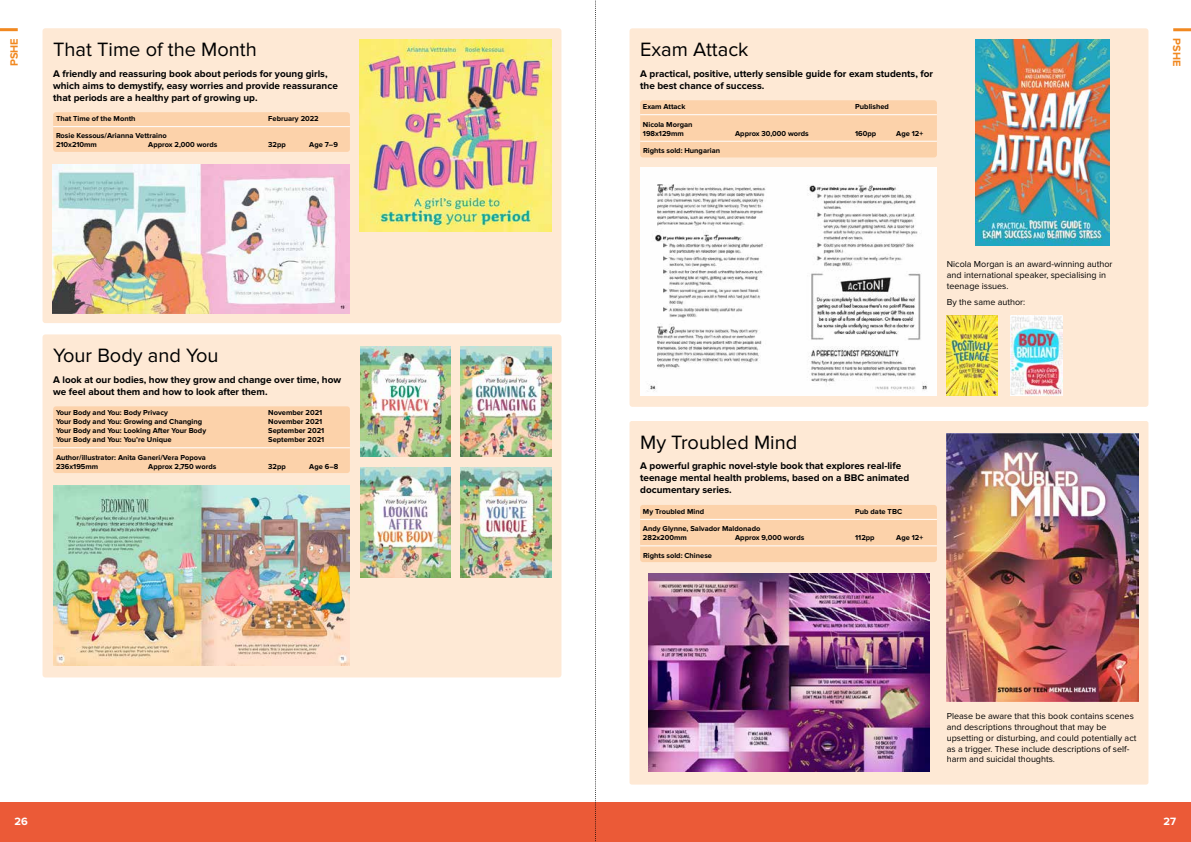
<style>
.page{position:relative;width:1191px;height:842px;background:#fff}
.page>*{position:absolute;margin:0;border:0;box-sizing:border-box;transform-origin:0 0}
.t1{font:20px "Proxima Nova";color:#000}
.t2{font:700 11px "Proxima Nova";color:#f18820}
.t3{font:700 11px "Proxima Nova";color:#fff}
.t4{font:700 10px/12px "Proxima Nova";color:#000}
.t5{font:9px/10.8px "Proxima Nova";color:#000}
.t6{font:700 7.5px/9px "Proxima Nova";color:#000}
</style>
<div class="page">
<div style="left:0;top:802px;width:1191px;height:40px;background:#eb5a37"></div>
<div style="left:43px;top:28px;width:518px;height:295px;background:#fee9d5;border-radius:3px"></div>
<img style="left:360px;top:40px;width:191px;height:191px">
<img style="left:52px;top:164px;width:298px;height:149px">
<div style="left:53px;top:112px;width:297px;height:13px;background:#fcd2aa;border-radius:3px"></div>
<div style="left:53px;top:121px;width:297px;height:31px;background:#fcd2aa;border-radius:3px"></div>
<hr style="left:53px;top:126px;width:297px;height:1px;background:#fff">
<div style="left:43px;top:334px;width:518px;height:343px;background:#fee9d5;border-radius:3px"></div>
<div style="left:53px;top:406px;width:297px;height:40px;background:#fcd2aa;border-radius:3px"></div>
<div style="left:53px;top:442px;width:297px;height:31px;background:#fcd2aa;border-radius:3px"></div>
<hr style="left:53px;top:447px;width:297px;height:1px;background:#fff">
<img style="left:360px;top:346px;width:91px;height:110px">
<img style="left:360px;top:467px;width:91px;height:110px">
<img style="left:461px;top:346px;width:90px;height:110px">
<img style="left:460px;top:467px;width:91px;height:110px">
<img style="left:53px;top:486px;width:297px;height:179px">
<div style="left:629px;top:28px;width:519px;height:379px;background:#fee9d5;border-radius:3px"></div>
<img style="left:975px;top:40px;width:134px;height:206px">
<img style="left:946px;top:316px;width:51px;height:79px">
<img style="left:1010px;top:316px;width:52px;height:79px">
<div style="left:640px;top:100px;width:297px;height:13px;background:#fcd2aa;border-radius:3px"></div>
<div style="left:640px;top:109px;width:297px;height:31px;background:#fcd2aa;border-radius:3px"></div>
<hr style="left:640px;top:114px;width:297px;height:1px;background:#fff">
<div style="left:640px;top:136px;width:297px;height:21px;background:#fcd2aa;border-radius:3px"></div>
<hr style="left:640px;top:141px;width:297px;height:1px;background:#fff">
<img style="left:640px;top:167px;width:297px;height:228px">
<div style="left:629px;top:421px;width:519px;height:363px;background:#fee9d5;border-radius:2px"></div>
<div style="left:640px;top:505px;width:297px;height:13px;background:#fcd2aa;border-radius:3px"></div>
<div style="left:640px;top:514px;width:297px;height:31px;background:#fcd2aa;border-radius:3px"></div>
<hr style="left:640px;top:519px;width:297px;height:1px;background:#fff">
<div style="left:640px;top:540px;width:297px;height:22px;background:#fcd2aa;border-radius:3px"></div>
<hr style="left:640px;top:545px;width:297px;height:1px;background:#fff">
<img style="left:946px;top:433px;width:192px;height:268px">
<img style="left:648px;top:573px;width:281px;height:199px">
<hr style="left:0;top:28px;width:16px;height:3px;background:#f18820">
<hr style="left:1174px;top:28px;width:17px;height:3px;background:#f18820">
<svg style="left:595px;top:0;width:1px;height:842px"></svg>
<h2 class="t2" style="left:8px;top:66px;width:29px;rotate:-90deg">PSHE</h2>
<h2 class="t2" style="left:1183px;top:38px;width:29px;rotate:90deg">PSHE</h2>
<h1 class="t1" style="left:53px;top:38px;width:205px">That Time of the Month</h1>
<h3 class="t4" style="left:53px;top:67px;width:286px">A friendly and reassuring book about periods for young girls, which aims to demystify, easy worries and provide reassurance that periods are a healthy part of growing up.</h3>
<p class="t6" style="left:56px;top:114px;width:81px">That Time of the Month</p>
<p class="t6" style="left:268px;top:114px;width:52px">February 2022</p>
<p class="t6" style="left:56px;top:132px;width:112px">Rosie Kessous/Arianna Vettraino<br>210x210mm</p>
<h1 class="t1" style="left:640px;top:38px;width:110px">Exam Attack</h1>
<h3 class="t4" style="left:640px;top:68px;width:294px">A practical, positive, utterly sensible guide for exam students, for the best chance of success.</h3>
<p class="t6" style="left:643px;top:102px;width:44px">Exam Attack</p>
<p class="t6" style="left:855px;top:102px;width:35px">Published</p>
<p class="t6" style="left:643px;top:120px;width:51px">Nicola Morgan<br>198x129mm</p>
<p class="t6" style="left:735px;top:129px;width:75px">Approx 30,000 words</p>
<p class="t6" style="left:855px;top:129px;width:23px">160pp</p>
<p class="t6" style="left:896px;top:129px;width:28px">Age 12+</p>
<p class="t6" style="left:643px;top:146px;width:79px">Rights sold: Hungarian</p>
<p class="t6" style="left:148px;top:141px;width:71px">Approx 2,000 words</p>
<p class="t6" style="left:268px;top:141px;width:19px">32pp</p>
<p class="t6" style="left:309px;top:141px;width:30px">Age 7–9</p>
<h1 class="t1" style="left:53px;top:344px;width:167px">Your Body and You</h1>
<h3 class="t4" style="left:53px;top:374px;width:289px">A look at our bodies, how they grow and change over time, how we feel about them and how to look after them.</h3>
<p class="t6" style="left:56px;top:408px;width:113px">Your Body and You: Body Privacy</p>
<p class="t6" style="left:268px;top:408px;width:56px">November 2021</p>
<p class="t6" style="left:56px;top:417px;width:148px">Your Body and You: Growing and Changing</p>
<p class="t6" style="left:268px;top:417px;width:56px">November 2021</p>
<p class="t6" style="left:56px;top:426px;width:152px">Your Body and You: Looking After Your Body</p>
<p class="t6" style="left:268px;top:426px;width:57px">September 2021</p>
<p class="t6" style="left:56px;top:435px;width:117px">Your Body and You: You’re Unique</p>
<p class="t6" style="left:268px;top:435px;width:57px">September 2021</p>
<p class="t6" style="left:56px;top:453px;width:151px">Author/illustrator: Anita Ganeri/Vera Popova<br>236x195mm</p>
<p class="t6" style="left:148px;top:462px;width:70px">Approx 2,750 words</p>
<p class="t6" style="left:268px;top:462px;width:19px">32pp</p>
<p class="t6" style="left:309px;top:462px;width:31px">Age 6–8</p>
<p class="t5" style="left:946px;top:259px;width:167px">Nicola Morgan is an award-winning author and international speaker, specialising in teenage issues.</p>
<p class="t5" style="left:946px;top:297px;width:80px">By the same author:</p>
<h1 class="t1" style="left:640px;top:431px;width:159px">My Troubled Mind</h1>
<h3 class="t4" style="left:640px;top:460px;width:271px">A powerful graphic novel-style book that explores real-life teenage mental health problems, based on a BBC animated documentary series.</h3>
<p class="t6" style="left:643px;top:507px;width:63px">My Troubled Mind</p>
<p class="t6" style="left:855px;top:507px;width:48px">Pub date TBC</p>
<p class="t6" style="left:643px;top:524px;width:119px">Andy Glynne, Salvador Maldonado<br>282x200mm</p>
<p class="t6" style="left:735px;top:533px;width:71px">Approx 9,000 words</p>
<p class="t6" style="left:855px;top:533px;width:21px">112pp</p>
<p class="t6" style="left:896px;top:533px;width:28px">Age 12+</p>
<p class="t6" style="left:643px;top:551px;width:71px">Rights sold: Chinese</p>
<p class="t5" style="left:946px;top:711px;width:191px">Please be aware that this book contains scenes and descriptions throughout that may be upsetting or disturbing, and could potentially act as a trigger. These include descriptions of self&shy;harm and suicidal thoughts.</p>
<h2 class="t3" style="left:15px;top:815px;width:15px">26</h2>
<h2 class="t3" style="left:1163px;top:815px;width:14px">27</h2>
</div>
